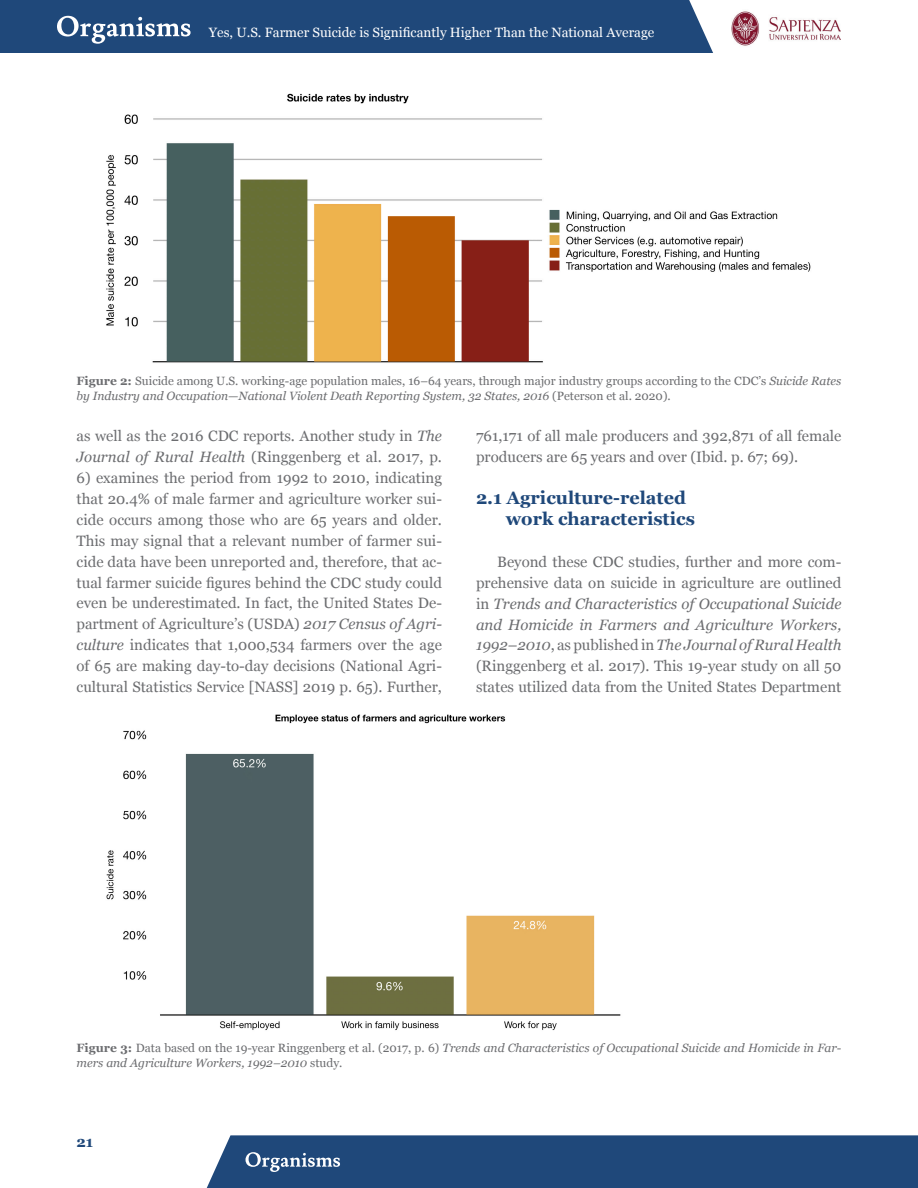
<style>
.page{position:relative;width:918px;height:1188px;background:#fff}
.page>*{position:absolute;margin:0;border:0;box-sizing:border-box;transform-origin:0 0}
.t1{font:700 18px/21px "Georgia";color:#1f487a}
.t2{font:15px/21px "Georgia";color:#6c6d70}
.t3{font:700 15px "Georgia";color:#1f487a}
.t4{font:13.5px "Georgia";color:#fff}
.t5{font:12px/15px "Georgia";color:#6c6d70}
.t6{font:italic 12px/15px "Georgia";color:#6c6d70}
.s1{font-weight:700}
.s2{font-style:italic}
.s3{font-weight:700;font-style:normal}
.s4{font-style:normal}
</style>
<div class="page">
<img style="left:731px;top:11px;width:110px;height:35px">
<div style="left:0;top:0;width:713px;height:53px;background:#1f487a"></div>
<div style="left:207px;top:1135px;width:711px;height:53px;background:#1f487a"></div>
<img style="left:106px;top:93px;width:705px;height:270px">
<img style="left:106px;top:714px;width:515px;height:317px">
<p class="t4" style="left:209px;top:22px;width:447px">Yes, U.S. Farmer Suicide is Significantly Higher Than the National Average</p>
<p class="t5" style="left:77px;top:373px;width:766px"><span class="s1">Figure 2:</span> Suicide among U.S. working-age population males, 16–64 years, through major industry groups according to the CDC’s <span class="s2">Suicide Rates by Industry and Occupation—National Violent Death Reporting System, 32 States, 2016</span> (Peterson et al. 2020).</p>
<p class="t2" style="left:77px;top:425px;width:367px">as well as the 2016 CDC reports. Another study in <span class="s2">The<br>Journal of Rural Health</span> (Ringgenberg et al. 2017, p.</p>
<p class="t2" style="left:77px;top:467px;width:367px;text-align:justify">6) examines the period from 1992 to 2010, indicating that 20.4% of male farmer and agriculture worker sui&shy;cide occurs among those who are 65 years and older.<br>This may signal that a relevant number of farmer sui&shy;cide data have been unreported and, therefore, that ac&shy;tual farmer suicide figures behind the CDC study could even be underestimated. In fact, the United States De&shy;partment of Agriculture’s (USDA) <span class="s2">2017 Census of Agri&shy;culture</span> indicates that 1,000,534 farmers over the age of 65 are making day-to-day decisions (National Agri&shy;cultural Statistics Service [NASS] 2019 p. 65). Further,</p>
<p class="t2" style="left:476px;top:425px;width:367px">761,171 of all male producers and 392,871 of all female producers are 65 years and over (Ibid. p. 67; 69).</p>
<p class="t1" style="left:506px;top:486px;width:191px;text-indent:-30px">2.1 Agriculture-related work characteristics</p>
<p class="t2" style="left:476px;top:550px;width:367px;text-align:justify;text-indent:21px">Beyond these CDC studies, further and more com&shy;prehensive data on suicide in agriculture are outlined in <span class="s2">Trends and Characteristics of Occupational Suicide and Homicide in Farmers and Agriculture Workers, 1992–2010</span>, as published in <span class="s2">The Journal of Rural Health </span>(Ringgenberg et al. 2017). This 19-year study on all 50 states utilized data from the United States Department</p>
<p class="t6" style="left:77px;top:1040px;width:766px"><span class="s3">Figure 3:</span> <span class="s4">Data based on the 19-year Ringgenberg et al. (2017, p. 6)</span> Trends and Characteristics of Occupational Suicide and Homicide in Far&shy;mers and Agriculture Workers, 1992–2010 <span class="s4">study.</span></p>
<p class="t3" style="left:77px;top:1130px;width:18px">21</p>
</div>
